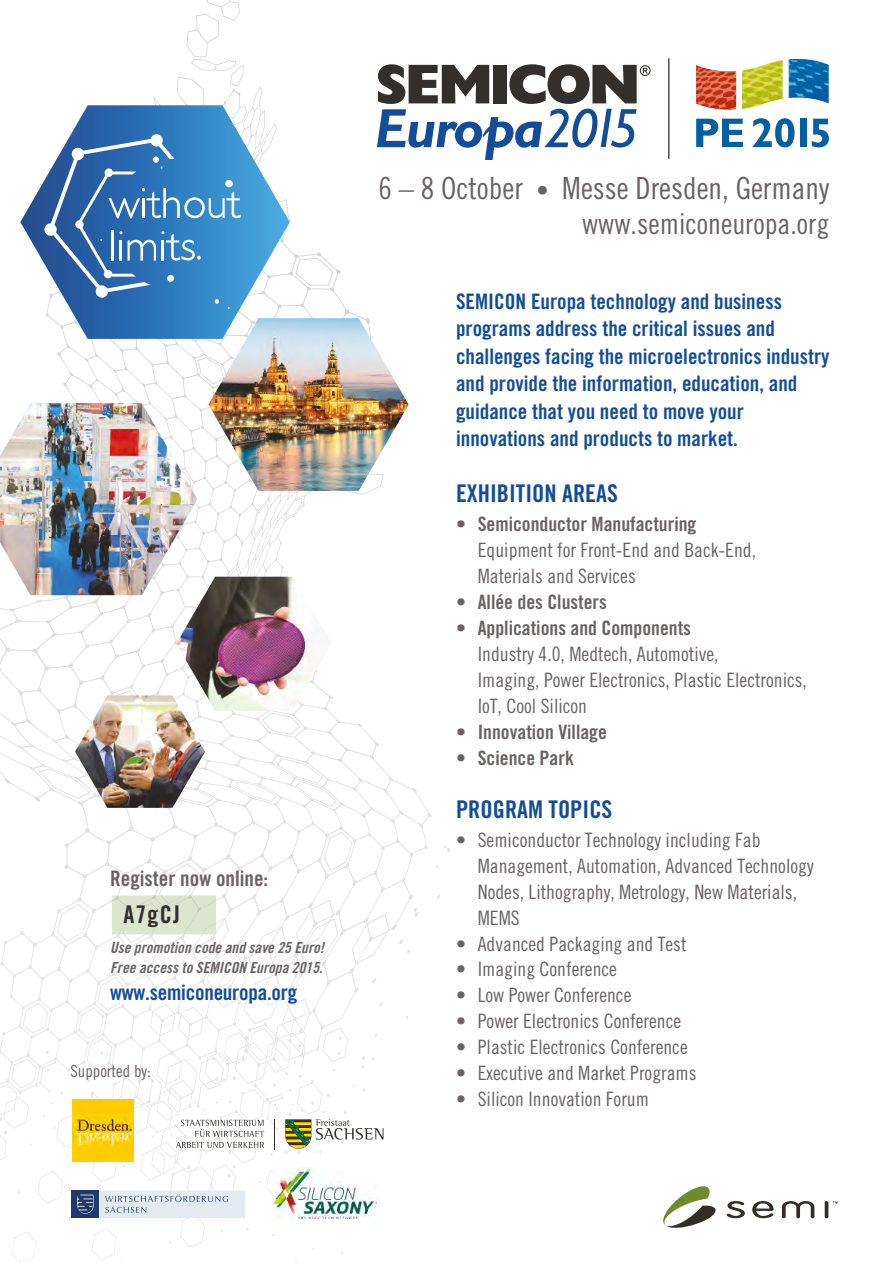
<style>
.page{position:relative;width:893px;height:1263px;background:#fff}
.page>*{position:absolute;margin:0;border:0;box-sizing:border-box;transform-origin:0 0}
.t1{font:30.45px "Trade Gothic Cond Eighteen";color:#696263}
.t2{font:28.95px "Trade Gothic Cond Eighteen";color:#696263}
.t3{font:24.45px "Trade Gothic Bold Cond Twenty";color:#134d97}
.t4{font:24.45px "Trade Gothic Bold Cond Twenty";letter-spacing:.05em;color:#332f2c}
.t5{font:21.3px/27.5px "Trade Gothic Bold Cond Twenty";color:#134d97}
.t6{font:21.3px "Trade Gothic Bold Cond Twenty";color:#696263}
.t7{font:19.8px/26px "Trade Gothic Cond Eighteen";color:#696263}
.t8{font:19.8px "Trade Gothic Bold Cond Twenty";color:#696263}
.t9{font:16.8px "Trade Gothic Cond Eighteen";color:#696263}
.t10{font:15.3px/19.8px "Trade Gothic Bold Cond Twenty Obl";color:#696263}
.s1{font-size:24.45px}
.s2{font-family:"Trade Gothic Cond Eighteen"}
</style>
<div class="page">
<svg style="left:295px;top:258px;width:38px;height:28px"></svg>
<svg style="left:444px;top:846px;width:6px;height:6px"></svg>
<svg style="left:663px;top:1186px;width:53px;height:42px"></svg>
<svg style="left:727px;top:1201px;width:18px;height:17px"></svg>
<svg style="left:752px;top:1201px;width:22px;height:17px"></svg>
<hr style="left:825px;top:1201px;width:3px;height:17px;background:#322d25;border-radius:2px">
<svg style="left:782px;top:1201px;width:32px;height:17px"></svg>
<svg style="left:833px;top:1201px;width:5px;height:3px"></svg>
<svg style="left:20px;top:181px;width:270px;height:126px"></svg>
<svg style="left:44px;top:0;width:240px;height:384px"></svg>
<svg style="left:187px;top:200px;width:15px;height:16px"></svg>
<img style="left:208px;top:318px;width:201px;height:117px">
<img style="left:12px;top:403px;width:185px;height:32px">
<hr style="left:668px;top:58px;width:1px;height:101px;background:#282523">
<svg style="left:377px;top:64px;width:274px;height:96px"></svg>
<img style="left:696px;top:59px;width:133px;height:51px">
<svg style="left:696px;top:119px;width:47px;height:28px"></svg>
<svg style="left:753px;top:118px;width:41px;height:29px"></svg>
<div style="left:800px;top:119px;width:6px;height:28px;background:#065ea3"></div>
<svg style="left:812px;top:119px;width:17px;height:28px"></svg>
<img style="left:0;top:435px;width:428px;height:828px">
<p class="t6" style="left:110px;top:871px;width:160px">Register now online:</p>
<p class="t4" style="left:123px;top:905px;width:58px">A7gCJ</p>
<p class="t10" style="left:110px;top:938px;width:216px">Use promotion code and save 25 Euro!<br>Free access to SEMICON Europa 2015.</p>
<p class="t5" style="left:110px;top:981px;width:189px">www.semiconeuropa.org</p>
<p class="t9" style="left:70px;top:1065px;width:82px">Supported by:</p>
<h1 class="t1" style="left:378px;top:177px;width:452px">6 – 8 October <span class="s1">•</span> Messe Dresden, Germany</h1>
<h2 class="t2" style="left:582px;top:213px;width:249px">www.semiconeuropa.org</h2>
<p class="t5" style="left:456px;top:290px;width:375px">SEMICON Europa technology and business programs address the critical issues and challenges facing the microelectronics industry and provide the information, education, and guidance that you need to move your innovations and products to market.</p>
<p class="t3" style="left:456px;top:485px;width:163px">EXHIBITION AREAS</p>
<p class="t8" style="left:456px;top:517px;width:242px">• Semiconductor Manufacturing</p>
<p class="t7" style="left:478px;top:539px;width:280px">Equipment for Front-End and Back-End,<br>Materials and Services</p>
<p class="t8" style="left:456px;top:595px;width:152px">• Allée des Clusters</p>
<p class="t8" style="left:456px;top:621px;width:236px">• Applications and Components</p>
<p class="t7" style="left:478px;top:642px;width:331px">Industry 4.0, Medtech, Automotive,<br>Imaging, Power Electronics, Plastic Electronics,<br>IoT, Cool Silicon</p>
<p class="t8" style="left:456px;top:724px;width:152px">• Innovation Village</p>
<p class="t8" style="left:456px;top:750px;width:119px"><span class="s2">•</span> Science Park</p>
<p class="t3" style="left:456px;top:800px;width:158px">PROGRAM TOPICS</p>
<p class="t7" style="left:478px;top:828px;width:337px;text-indent:-22px">• Semiconductor Technology including Fab Management, Automation, Advanced Technology Nodes, Lithography, Metrology, New Materials, MEMS</p>
<p class="t7" style="left:456px;top:932px;width:232px">• Advanced Packaging and Test</p>
<p class="t7" style="left:456px;top:958px;width:162px">• Imaging Conference</p>
<p class="t7" style="left:456px;top:984px;width:177px">• Low Power Conference</p>
<p class="t7" style="left:456px;top:1010px;width:227px">• Power Electronics Conference</p>
<p class="t7" style="left:456px;top:1036px;width:233px">• Plastic Electronics Conference</p>
<p class="t7" style="left:456px;top:1062px;width:242px">• Executive and Market Programs</p>
<p class="t7" style="left:456px;top:1088px;width:194px">• Silicon Innovation Forum</p>
</div>
